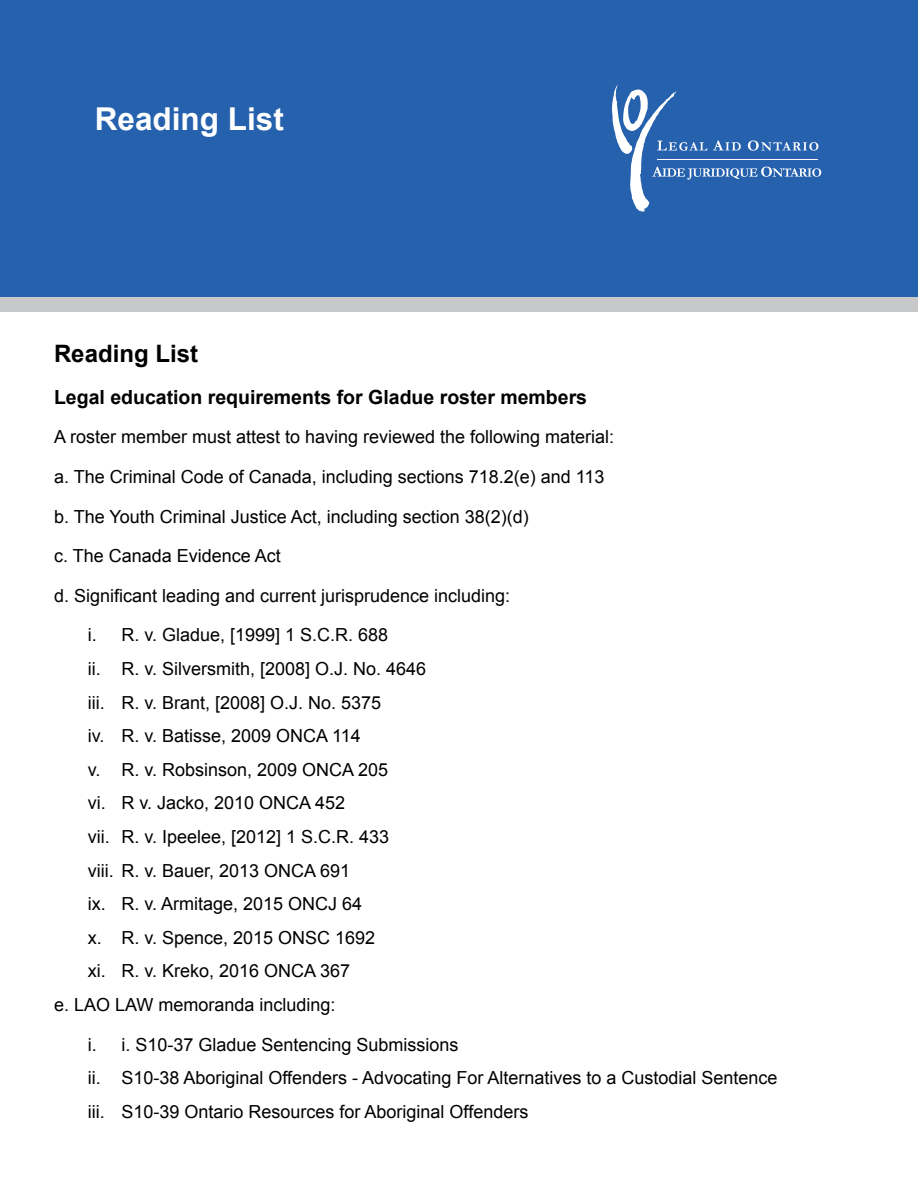
<style>
.page{position:relative;width:918px;height:1188px;background:#fff}
.page>*{position:absolute;margin:0;border:0;box-sizing:border-box;transform-origin:0 0}
.t1{font:700 31.5px "Arial";color:#fff}
.t2{font:700 24px "Arial";color:#000}
.t3{font:700 19.5px "Arial";color:#000}
.t4{font:18px/39.6px "Arial";color:#000}
</style>
<div class="page">
<div style="left:0;top:0;width:918px;height:297px;background:#2661ae"></div>
<svg style="left:612px;top:85px;width:209px;height:127px"></svg>
<div style="left:0;top:297px;width:918px;height:14px;background:#c6c8ca"></div>
<h1 class="t1" style="left:95px;top:98px;width:191px">Reading List</h1>
<h2 class="t2" style="left:54px;top:338px;width:146px">Reading List</h2>
<p class="t3" style="left:54px;top:384px;width:535px">Legal education requirements for Gladue roster members</p>
<p class="t4" style="left:54px;top:418px;width:562px">A roster member must attest to having reviewed the following material: a. The Criminal Code of Canada, including sections 718.2(e) and 113 b. The Youth Criminal Justice Act, including section 38(2)(d)<br>c. The Canada Evidence Act</p>
<p class="t4" style="left:88px;top:576px;width:424px;text-indent:-34px">d. Significant leading and current jurisprudence including: i. R. v. Gladue, [1999] 1 S.C.R. 688</p>
<p class="t4" style="left:88px;top:649px;width:340px">ii. R. v. Silversmith, [2008] O.J. No. 4646</p>
<p class="t4" style="left:88px;top:683px;width:295px">iii. R. v. Brant, [2008] O.J. No. 5375</p>
<p class="t4" style="left:88px;top:716px;width:275px">iv. R. v. Batisse, 2009 ONCA 114</p>
<p class="t4" style="left:88px;top:750px;width:302px">v. R. v. Robsinson, 2009 ONCA 205</p>
<p class="t4" style="left:88px;top:784px;width:259px">vi. R v. Jacko, 2010 ONCA 452</p>
<p class="t4" style="left:88px;top:817px;width:303px">vii. R. v. Ipeelee, [2012] 1 S.C.R. 433</p>
<p class="t4" style="left:88px;top:851px;width:264px">viii. R. v. Bauer, 2013 ONCA 691</p>
<p class="t4" style="left:88px;top:884px;width:276px">ix. R. v. Armitage, 2015 ONCJ 64</p>
<p class="t4" style="left:88px;top:918px;width:289px">x. R. v. Spence, 2015 ONSC 1692</p>
<p class="t4" style="left:88px;top:952px;width:264px">xi. R. v. Kreko, 2016 ONCA 367</p>
<p class="t4" style="left:54px;top:985px;width:283px">e. LAO LAW memoranda including:</p>
<p class="t4" style="left:88px;top:1028px;width:691px;line-height:33.6px">i. i. S10-37 Gladue Sentencing Submissions<br>ii. S10-38 Aboriginal Offenders - Advocating For Alternatives to a Custodial Sentence iii. S10-39 Ontario Resources for Aboriginal Offenders</p>
</div>
